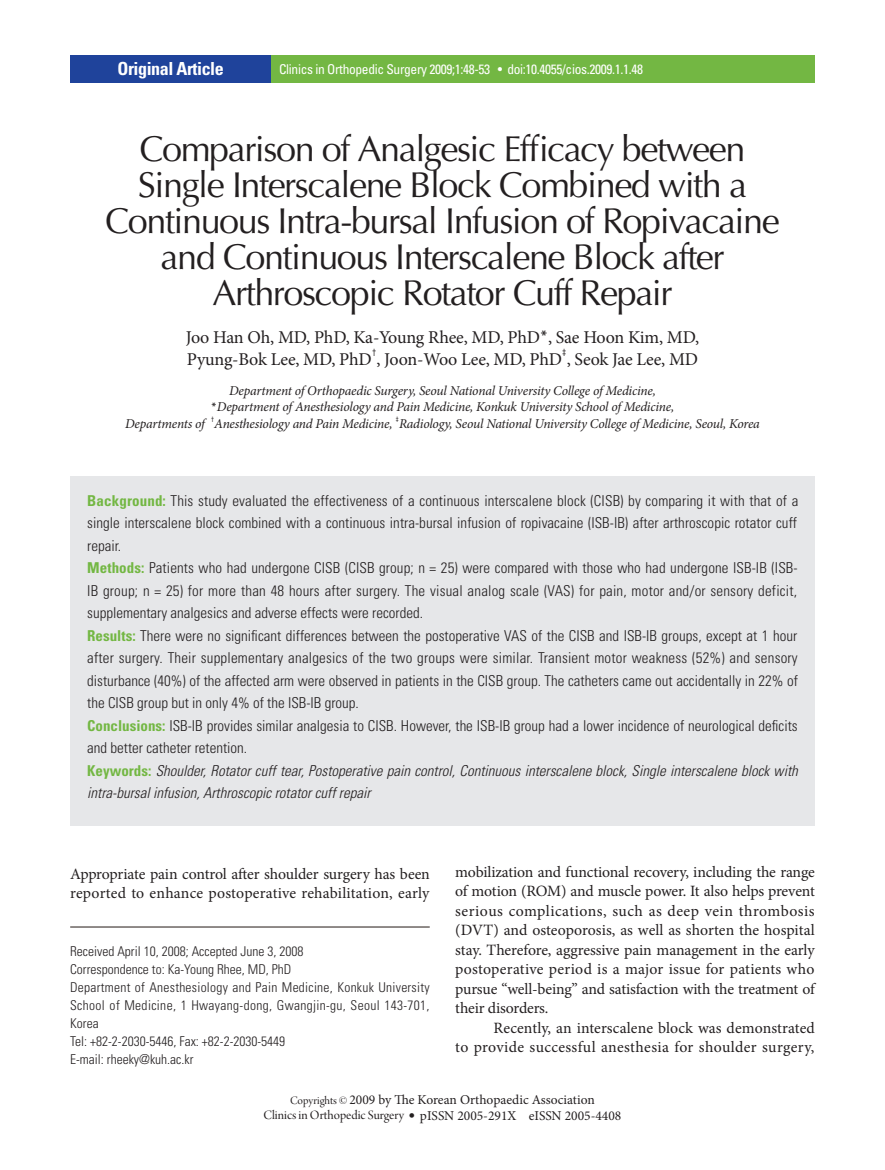
<style>
.page{position:relative;width:885px;height:1170px;background:#fff}
.page>*{position:absolute;margin:0;border:0;box-sizing:border-box;transform-origin:0 0}
.t1{font:36px/36px "Optima LT Std";letter-spacing:-.04em;color:#231f20;text-align:center}
.t2{font:18px/21.6px "Minion Pro";letter-spacing:-.01em;color:#231f20}
.t3{font:700 condensed 18px "Univers";letter-spacing:-.025em;color:#fff}
.t4{font:15.75px/19.5px "Minion Pro";letter-spacing:.005em;color:#231f20;text-align:justify}
.t5{font:300 condensed 15px/22.5px "Univers";color:#231f20}
.t6{font:300 condensed 13.5px/18px "Univers";letter-spacing:.01em;color:#231f20}
.t7{font:italic 13.5px/16.2px "Minion Pro";letter-spacing:-.015em;color:#231f20;text-align:center}
.t8{font:13.5px/15.1px "Minion Pro";color:#231f20;text-align:center}
.t9{font:condensed 13.5px "Univers";letter-spacing:-.025em;color:#fff}
.t10{font:500 condensed 10.5px "Univers";color:#231f20}
.t11{font:500 condensed 7.8px "Univers";color:#231f20}
.s1{font-family:"Univers";font-weight:500;font-stretch:condensed}
.s2{font-family:"Univers";font-weight:500;font-style:normal;font-stretch:condensed}
.s3{font-weight:700;color:#73b743}
.s4{font-style:italic}
.s5{font-family:"Arno Pro Display";font-size:12px}
.s6{font-family:"Arno Pro Display"}
.s7{font-family:"Optima LT Std"}
</style>
<div class="page">
<div style="left:70px;top:475px;width:744px;height:350px;background:#e6e7e9"></div>
<div style="left:70px;top:55px;width:201px;height:27px;background:#1f439b"></div>
<div style="left:271px;top:55px;width:543px;height:27px;background:#73b743"></div>
<hr style="left:70px;top:926px;width:359px;height:1px;background:#211713">
<p class="t3" style="left:117px;top:58px;width:108px">Original Article</p>
<p class="t9" style="left:279px;top:60px;width:365px">Clinics in Orthopedic Surgery 2009;1:48-53 • doi:10.4055/cios.2009.1.1.48</p>
<h1 class="t1" style="left:105px;top:131px;width:676px">Comparison of Analgesic Efficacy between Single Interscalene Block Combined with a Continuous Intra-bursal Infusion of Ropivacaine and Continuous Interscalene Block after Arthroscopic Rotator Cuff Repair</h1>
<p class="t2" style="left:186px;top:326px;width:515px">Joo Han Oh, MD, PhD, Ka-Young Rhee, MD, PhD<span class="s1">*</span>, Sae Hoon Kim, MD,<br>Pyung-Bok Lee, MD, PhD , Joon-Woo Lee, MD, PhD , Seok Jae Lee, MD</p>
<p class="t10" style="left:371px;top:346px;width:6px">†</p>
<p class="t10" style="left:562px;top:346px;width:6px">‡</p>
<p class="t7" style="left:211px;top:383px;width:465px">Department of Orthopaedic Surgery, Seoul National University College of Medicine, <span class="s2">*</span>Department of Anesthesiology and Pain Medicine, Konkuk University School of Medicine,</p>
<p class="t7" style="left:125px;top:415px;width:81px">Departments of</p>
<p class="t11" style="left:211px;top:414px;width:5px">†</p>
<p class="t7" style="left:214px;top:415px;width:180px">Anesthesiology and Pain Medicine,</p>
<p class="t11" style="left:395px;top:414px;width:5px">‡</p>
<p class="t7" style="left:399px;top:415px;width:362px">Radiology, Seoul National University College of Medicine, Seoul, Korea</p>
<p class="t5" style="left:87px;top:489px;width:712px"><span class="s3">Background:</span> This study evaluated the effectiveness of a continuous interscalene block (CISB) by comparing it with that of a single interscalene block combined with a continuous intra-bursal infusion of ropivacaine (ISB-IB) after arthroscopic rotator cuff repair.<br><span class="s3">Methods:</span> Patients who had undergone CISB (CISB group; n = 25) were compared with those who had undergone ISB-IB (ISB-IB group; n = 25) for more than 48 hours after surgery. The visual analog scale (VAS) for pain, motor and/or sensory deficit, supplementary analgesics and adverse effects were recorded.<br><span class="s3">Results:</span> There were no significant differences between the postoperative VAS of the CISB and ISB-IB groups, except at 1 hour after surgery. Their supplementary analgesics of the two groups were similar. Transient motor weakness (52%) and sensory disturbance (40%) of the affected arm were observed in patients in the CISB group. The catheters came out accidentally in 22% of the CISB group but in only 4% of the ISB-IB group.<br><span class="s3">Conclusions:</span> ISB-IB provides similar analgesia to CISB. However, the ISB-IB group had a lower incidence of neurological deficits and better catheter retention.<br><span class="s3">Keywords:</span> <span class="s4">Shoulder, Rotator cuff tear, Postoperative pain control, Continuous interscalene block, Single interscalene block with intra-bursal infusion, Arthroscopic rotator cuff repair</span></p>
<p class="t4" style="left:70px;top:864px;width:361px">Appropriate pain control after shoulder surgery has been reported to enhance postoperative rehabilitation, early</p>
<p class="t6" style="left:70px;top:942px;width:361px">Received April 10, 2008; Accepted June 3, 2008<br>Correspondence to: Ka-Young Rhee, MD, PhD<br>Department of Anesthesiology and Pain Medicine, Konkuk University School of Medicine, 1 Hwayang-dong, Gwangjin-gu, Seoul 143-701, Korea<br>Tel: +82-2-2030-5446, Fax: +82-2-2030-5449<br>E-mail: rheeky@kuh.ac.kr</p>
<p class="t4" style="left:455px;top:862px;width:361px">mobilization and functional recovery, including the range of motion (ROM) and muscle power. It also helps prevent serious complications, such as deep vein thrombosis (DVT) and osteoporosis, as well as shorten the hospital stay. Therefore, aggressive pain management in the early postoperative period is a major issue for patients who pursue “well-being” and satisfaction with the treatment of their disorders.</p>
<p class="t4" style="left:455px;top:1018px;width:361px;text-align:right">Recently, an interscalene block was demonstrated<br>to provide successful anesthesia for shoulder surgery,</p>
<p class="t8" style="left:263px;top:1092px;width:359px"><span class="s5">Copyrights ©</span> 2009 by The Korean Orthopaedic Association<br><span class="s6">Clinics in Orthopedic Surgery</span> <span class="s7">•</span> pISSN 2005-291X eISSN 2005-4408</p>
</div>
